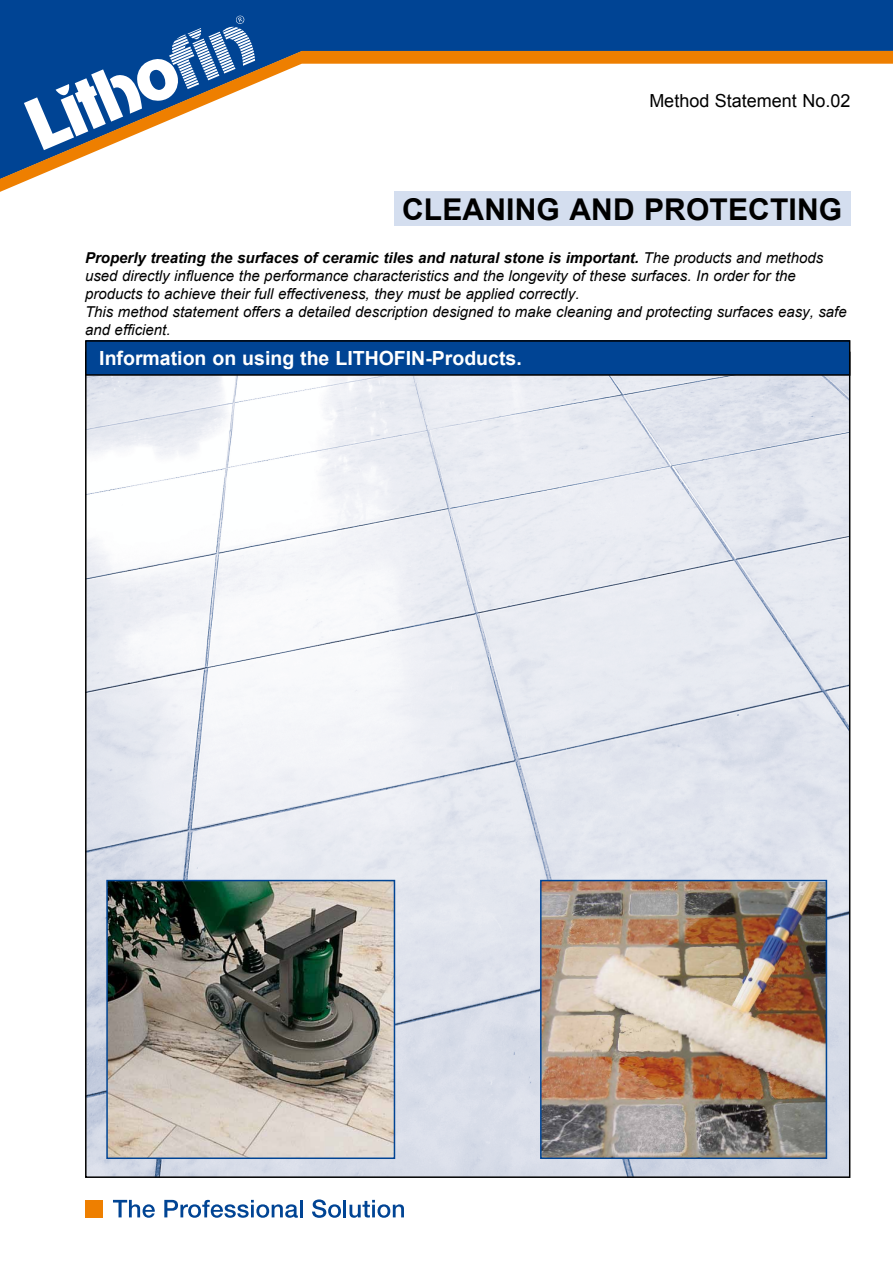
<style>
.page{position:relative;width:893px;height:1263px;background:#fff}
.page>*{position:absolute;margin:0;border:0;box-sizing:border-box;transform-origin:0 0}
.t1{font:700 30px "Arial";letter-spacing:.005em;color:#000}
.t2{font:700 19.5px "Arial";color:#fff}
.t3{font:18px "Arial";color:#000}
.t4{font:italic 15px/18px "Arial";color:#000}
.s1{font-weight:700}
</style>
<div class="page">
<div style="left:0;top:0;width:893px;height:51px;background:#004494"></div>
<svg style="left:0;top:51px;width:893px;height:141px"></svg>
<svg style="left:24px;top:15px;width:231px;height:135px"></svg>
<div style="left:85px;top:1200px;width:18px;height:17px;background:#ee7f00"></div>
<svg style="left:113px;top:1200px;width:42px;height:18px"></svg>
<svg style="left:164px;top:1200px;width:134px;height:18px"></svg>
<hr style="left:300px;top:1200px;width:3px;height:17px;background:#004494">
<svg style="left:312px;top:1199px;width:92px;height:19px"></svg>
<div style="left:394px;top:192px;width:456px;height:34px;background:#d4deef"></div>
<img style="left:88px;top:376px;width:759px;height:799px">
<img style="left:109px;top:883px;width:283px;height:273px">
<div style="left:106px;top:880px;width:289px;height:279px;border:2px solid #004494"></div>
<img style="left:543px;top:883px;width:281px;height:273px">
<div style="left:540px;top:880px;width:287px;height:279px;border:2px solid #004494"></div>
<div style="left:86px;top:341px;width:764px;height:34px;background:#004494"></div>
<div style="left:85px;top:340px;width:765px;height:36px;border:2px solid #000"></div>
<p class="t3" style="left:649px;top:88px;width:203px">Method Statement No.02</p>
<h1 class="t1" style="left:402px;top:189px;width:441px">CLEANING AND PROTECTING</h1>
<p class="t4" style="left:85px;top:249px;width:763px"><span class="s1">Properly treating the surfaces of ceramic tiles and natural stone is important.</span> The products and methods used directly influence the performance characteristics and the longevity of these surfaces. In order for the products to achieve their full effectiveness, they must be applied correctly.<br>This method statement offers a detailed description designed to make cleaning and protecting surfaces easy, safe and efficient.</p>
<h2 class="t2" style="left:99px;top:345px;width:424px">Information on using the LITHOFIN-Products.</h2>
</div>
